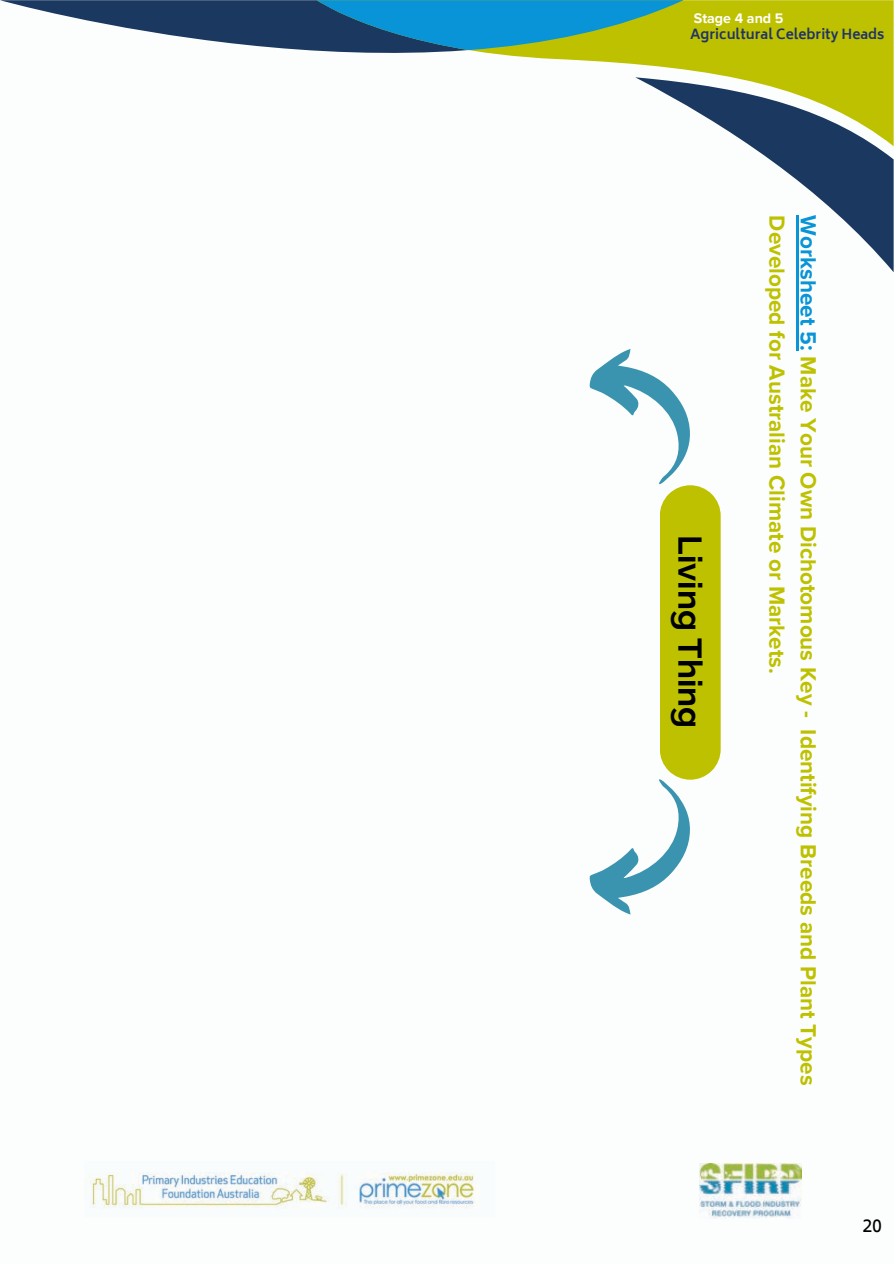
<style>
.page{position:relative;width:894px;height:1264px;background:#fff}
.page>*{position:absolute;margin:0;border:0;box-sizing:border-box;transform-origin:0 0}
.t1{font:700 33px "Raleway";color:#000}
.t2{font:700 22.5px/31.5px "Proxima Nova";color:#bec100}
.t3{font:18px "Biryani";color:#000}
.t4{font:700 14.25px "Proxima Nova";color:#fff}
.t5{font:700 13.5px "Biryani";color:#203466}
.s1{color:#0894d6}
</style>
<div class="page">
<div style="left:0;top:0;width:893px;height:1263px;background:#fbfefc"></div>
<svg style="left:0;top:0;width:316px;height:51px;fill:#1a3860"></svg>
<svg style="left:316px;top:0;width:577px;height:77px;fill:#bec100"></svg>
<svg style="left:316px;top:0;width:367px;height:50px"></svg>
<svg style="left:635px;top:77px;width:258px;height:195px"></svg>
<img style="left:699px;top:1163px;width:101px;height:54px">
<img style="left:85px;top:1172px;width:390px;height:36px">
<hr style="left:796px;top:215px;width:2px;height:135px;background:#0894d6">
<svg style="left:589px;top:349px;width:131px;height:565px"></svg>
<p class="t4" style="left:693px;top:10px;width:91px">Stage 4 and 5</p>
<p class="t5" style="left:690px;top:26px;width:196px">Agricultural Celebrity Heads</p>
<h1 class="t1" style="left:709px;top:535px;width:194px;rotate:90deg">Living Thing</h1>
<p class="t2" style="left:823px;top:215px;width:871px;rotate:90deg"><span class="s1">Worksheet 5:</span> Make Your Own Dichotomous Key - Identifying Breeds and Plant Types<br>Developed for Australian Climate or Markets.</p>
<p class="t3" style="left:862px;top:1215px;width:21px">20</p>
</div>
